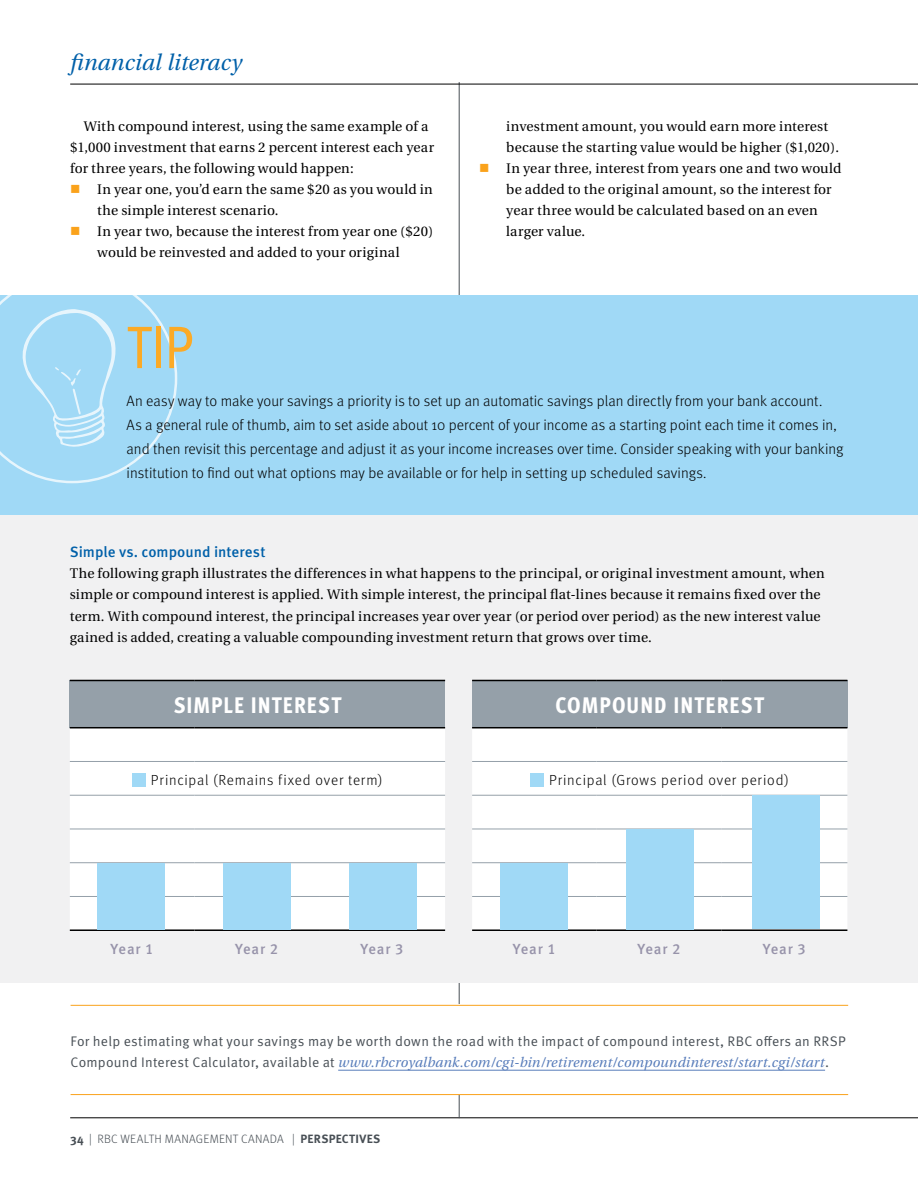
<style>
.page{position:relative;width:918px;height:1188px;background:#fff}
.page>*{position:absolute;margin:0;border:0;box-sizing:border-box;transform-origin:0 0}
.t1{font:60px "Meta Cond Book LF";color:#fbaa26}
.t2{font:22.5px "Meta Cond Extra Bold LF";letter-spacing:.045em;color:#fff}
.t3{font:italic 22.5px "Utopia";letter-spacing:.005em;color:#0060a9}
.t4{font:300 15px/24px "Meta OT";color:#000}
.t5{font:500 15px "Meta OT";color:#0060a9}
.t6{font:300 14.7px "Meta OT";letter-spacing:.055em;color:#000}
.t7{font:500 14.7px "Meta OT";letter-spacing:.05em;color:#9793aa}
.t8{font:13.8px/21px "Utopia";letter-spacing:.01em;color:#000}
.t9{font:italic 13.8px "Utopia";letter-spacing:.015em;color:#577cba}
.t10{font:13.8px "Meta OT Norm";letter-spacing:.015em;color:#484f55}
.t11{font:300 12.15px "Meta OT";letter-spacing:.025em;color:#484f55}
.s1{font-family:"Meta OT Norm";font-style:normal;color:#484f55}
.s2{font-weight:700}
.s3{font-weight:700;font-size:12px}
</style>
<div class="page">
<hr style="left:70px;top:1117px;width:848px;height:1px;background:#000">
<hr style="left:459px;top:82px;width:1px;height:1036px;background:#484f55">
<div style="left:0;top:499px;width:918px;height:484px;background:#f1f1f2"></div>
<div style="left:0;top:295px;width:918px;height:219px;background:#a0d9f6"></div>
<svg style="left:0;top:295px;width:177px;height:188px"></svg>
<hr style="left:70px;top:84px;width:848px;height:1px;background:#000">
<div style="left:71px;top:1005px;width:777px;height:90px;background:#fff"></div>
<hr style="left:71px;top:1005px;width:777px;height:1px;background:#faa21b">
<hr style="left:71px;top:1094px;width:777px;height:1px;background:#faa21b">
<hr style="left:338px;top:1070px;width:487px;height:1px;background:#577cba">
<div style="left:70px;top:680px;width:375px;height:48px;background:#95a0a9"></div>
<div style="left:70px;top:728px;width:375px;height:201px;background:#fff"></div>
<hr style="left:70px;top:929px;width:124px;height:2px;background:#000">
<hr style="left:194px;top:929px;width:125px;height:2px;background:#000">
<hr style="left:319px;top:929px;width:126px;height:2px;background:#000">
<hr style="left:70px;top:761px;width:124px;height:1px;background:#95a0a9">
<hr style="left:194px;top:761px;width:125px;height:1px;background:#95a0a9">
<hr style="left:319px;top:761px;width:126px;height:1px;background:#95a0a9">
<hr style="left:70px;top:795px;width:124px;height:1px;background:#95a0a9">
<hr style="left:194px;top:795px;width:125px;height:1px;background:#95a0a9">
<hr style="left:319px;top:795px;width:126px;height:1px;background:#95a0a9">
<hr style="left:70px;top:829px;width:124px;height:1px;background:#95a0a9">
<hr style="left:194px;top:829px;width:125px;height:1px;background:#95a0a9">
<hr style="left:319px;top:829px;width:126px;height:1px;background:#95a0a9">
<hr style="left:70px;top:862px;width:124px;height:1px;background:#95a0a9">
<hr style="left:194px;top:862px;width:125px;height:1px;background:#95a0a9">
<hr style="left:319px;top:862px;width:126px;height:1px;background:#95a0a9">
<hr style="left:70px;top:896px;width:124px;height:1px;background:#95a0a9">
<hr style="left:194px;top:896px;width:125px;height:1px;background:#95a0a9">
<hr style="left:319px;top:896px;width:126px;height:1px;background:#95a0a9">
<hr style="left:70px;top:680px;width:124px;height:1px;background:#000">
<hr style="left:194px;top:680px;width:125px;height:1px;background:#000">
<hr style="left:319px;top:680px;width:126px;height:1px;background:#000">
<hr style="left:70px;top:727px;width:124px;height:1px;background:#000">
<hr style="left:194px;top:727px;width:125px;height:1px;background:#000">
<hr style="left:319px;top:727px;width:126px;height:1px;background:#000">
<div style="left:132px;top:773px;width:14px;height:14px;background:#a0d9f6"></div>
<div style="left:472px;top:680px;width:375px;height:48px;background:#95a0a9"></div>
<div style="left:472px;top:728px;width:375px;height:201px;background:#fff"></div>
<hr style="left:472px;top:929px;width:125px;height:2px;background:#000">
<hr style="left:597px;top:929px;width:124px;height:2px;background:#000">
<hr style="left:721px;top:929px;width:126px;height:2px;background:#000">
<hr style="left:472px;top:761px;width:125px;height:1px;background:#95a0a9">
<hr style="left:597px;top:761px;width:124px;height:1px;background:#95a0a9">
<hr style="left:721px;top:761px;width:126px;height:1px;background:#95a0a9">
<hr style="left:472px;top:795px;width:125px;height:1px;background:#95a0a9">
<hr style="left:597px;top:795px;width:124px;height:1px;background:#95a0a9">
<hr style="left:721px;top:795px;width:126px;height:1px;background:#95a0a9">
<hr style="left:472px;top:829px;width:125px;height:1px;background:#95a0a9">
<hr style="left:597px;top:829px;width:124px;height:1px;background:#95a0a9">
<hr style="left:721px;top:829px;width:126px;height:1px;background:#95a0a9">
<hr style="left:472px;top:862px;width:125px;height:1px;background:#95a0a9">
<hr style="left:597px;top:862px;width:124px;height:1px;background:#95a0a9">
<hr style="left:721px;top:862px;width:126px;height:1px;background:#95a0a9">
<hr style="left:472px;top:896px;width:125px;height:1px;background:#95a0a9">
<hr style="left:597px;top:896px;width:124px;height:1px;background:#95a0a9">
<hr style="left:721px;top:896px;width:126px;height:1px;background:#95a0a9">
<hr style="left:472px;top:680px;width:125px;height:1px;background:#000">
<hr style="left:597px;top:680px;width:124px;height:1px;background:#000">
<hr style="left:721px;top:680px;width:126px;height:1px;background:#000">
<hr style="left:472px;top:727px;width:125px;height:1px;background:#000">
<hr style="left:597px;top:727px;width:124px;height:1px;background:#000">
<hr style="left:721px;top:727px;width:126px;height:1px;background:#000">
<div style="left:530px;top:773px;width:14px;height:14px;background:#a0d9f6"></div>
<div style="left:224px;top:863px;width:67px;height:66px;background:#a0d9f6"></div>
<div style="left:350px;top:863px;width:67px;height:66px;background:#a0d9f6"></div>
<div style="left:500px;top:863px;width:68px;height:66px;background:#a0d9f6"></div>
<div style="left:626px;top:829px;width:68px;height:100px;background:#a0d9f6"></div>
<div style="left:752px;top:795px;width:67px;height:134px;background:#a0d9f6"></div>
<div style="left:98px;top:863px;width:67px;height:66px;background:#a0d9f6"></div>
<h2 class="t3" style="left:70px;top:50px;width:173px">financial literacy</h2>
<p class="t8" style="left:70px;top:116px;width:366px;text-indent:14px">With compound interest, using the same example of a $1,000 investment that earns 2 percent interest each year for three years, the following would happen:</p>
<p class="t8" style="left:97px;top:179px;width:338px">In year one, you’d earn the same $20 as you would in the simple interest scenario.<br>In year two, because the interest from year one ($20) would be reinvested and added to your original</p>
<p class="t8" style="left:506px;top:116px;width:337px">investment amount, you would earn more interest because the starting value would be higher ($1,020).<br>In year three, interest from years one and two would be added to the original amount, so the interest for year three would be calculated based on an even larger value.</p>
<h1 class="t1" style="left:127px;top:313px;width:68px">TIP</h1>
<p class="t4" style="left:127px;top:389px;width:719px">An easy way to make your savings a priority is to set up an automatic savings plan directly from your bank account.<br>As a general rule of thumb, aim to set aside about 10 percent of your income as a starting point each time it comes in, and then revisit this percentage and adjust it as your income increases over time. Consider speaking with your banking institution to find out what options may be available or for help in setting up scheduled savings.</p>
<p class="t5" style="left:70px;top:543px;width:197px">Simple vs. compound interest</p>
<p class="t8" style="left:70px;top:564px;width:756px">The following graph illustrates the differences in what happens to the principal, or original investment amount, when simple or compound interest is applied. With simple interest, the principal flat-lines because it remains fixed over the term. With compound interest, the principal increases year over year (or period over period) as the new interest value gained is added, creating a valuable compounding investment return that grows over time.</p>
<h2 class="t2" style="left:174px;top:692px;width:169px">SIMPLE INTEREST</h2>
<h2 class="t2" style="left:556px;top:692px;width:210px">COMPOUND INTEREST</h2>
<p class="t6" style="left:151px;top:772px;width:233px">Principal (Remains fixed over term)</p>
<p class="t6" style="left:549px;top:772px;width:241px">Principal (Grows period over period)</p>
<p class="t7" style="left:111px;top:939px;width:45px">Year 1</p>
<p class="t7" style="left:235px;top:939px;width:45px">Year 2</p>
<p class="t7" style="left:361px;top:939px;width:45px">Year 3</p>
<p class="t7" style="left:513px;top:939px;width:45px">Year 1</p>
<p class="t7" style="left:638px;top:939px;width:45px">Year 2</p>
<p class="t7" style="left:763px;top:939px;width:45px">Year 3</p>
<p class="t10" style="left:71px;top:1033px;width:777px">For help estimating what your savings may be worth down the road with the impact of compound interest, RBC offers an RRSP</p>
<p class="t9" style="left:71px;top:1055px;width:760px"><span class="s1">Compound Interest Calculator, available at</span> www.rbcroyalbank.com/cgi-bin/retirement/compoundinterest/start.cgi/start<span class="s1">.</span></p>
<p class="t11" style="left:70px;top:1132px;width:312px"><span class="s2">34</span> | RBC WEALTH MANAGEMENT CANADA | <span class="s3">PERSPECTIVES</span></p>
</div>
